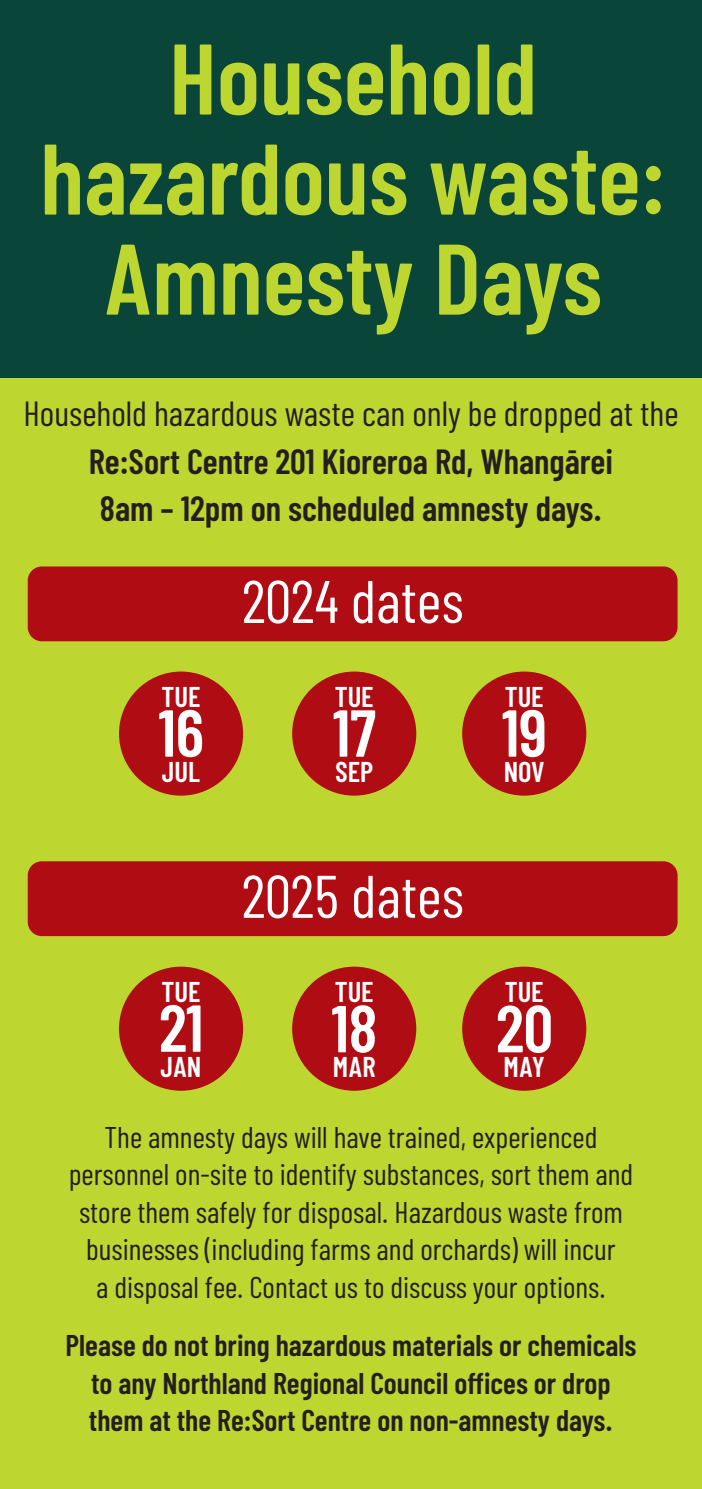
<style>
.page{position:relative;width:702px;height:1489px;background:#fff}
.page>*{position:absolute;margin:0;border:0;box-sizing:border-box;transform-origin:0 0}
.t1{font:600 100px/100px "Barlow Condensed";color:#bed630;text-align:center}
.t2{font:600 66.25px "Barlow Condensed";color:#fff}
.t3{font:60px "Barlow Condensed";color:#fff}
.t4{font:600 35px/47.5px "Barlow Condensed";color:#231f20;text-align:center}
.t5{font:35px "Barlow Condensed";color:#231f20}
.t6{font:30px/37.5px "Barlow Condensed";color:#231f20;text-align:center}
.t7{font:600 30px/37.5px "Barlow Condensed";color:#231f20;text-align:center}
.t8{font:600 28.75px "Barlow Condensed";color:#fff}
</style>
<div class="page">
<div style="left:0;top:323px;width:702px;height:1165px;background:#bed630"></div>
<div style="left:0;top:0;width:702px;height:377px;background:#0a4539"></div>
<div style="left:28px;top:566px;width:649px;height:75px;background:#af0c14;border-radius:14px"></div>
<div style="left:28px;top:861px;width:649px;height:75px;background:#af0c14;border-radius:14px"></div>
<div style="left:119px;top:671px;width:124px;height:124px;background:#af0c14;border-radius:50%"></div>
<div style="left:292px;top:671px;width:124px;height:124px;background:#af0c14;border-radius:50%"></div>
<div style="left:462px;top:671px;width:124px;height:124px;background:#af0c14;border-radius:50%"></div>
<div style="left:119px;top:966px;width:124px;height:124px;background:#af0c14;border-radius:50%"></div>
<div style="left:292px;top:966px;width:124px;height:124px;background:#af0c14;border-radius:50%"></div>
<div style="left:462px;top:966px;width:124px;height:124px;background:#af0c14;border-radius:50%"></div>
<h1 class="t1" style="left:40px;top:26px;width:627px">Household hazardous waste:<br>Amnesty Days</h1>
<p class="t5" style="left:23px;top:392px;width:656px">Household hazardous waste can only be dropped at the</p>
<p class="t4" style="left:89px;top:437px;width:526px">Re:Sort Centre 201 Kioreroa Rd, Whangārei<br>8am – 12pm on scheduled amnesty days.</p>
<p class="t8" style="left:162px;top:678px;width:40px">TUE</p>
<h2 class="t2" style="left:158px;top:691px;width:47px">16</h2>
<p class="t8" style="left:162px;top:753px;width:40px">JUL</p>
<p class="t8" style="left:162px;top:973px;width:40px">TUE</p>
<h2 class="t2" style="left:159px;top:986px;width:46px">21</h2>
<p class="t8" style="left:161px;top:1048px;width:42px">JAN</p>
<h3 class="t3" style="left:241px;top:564px;width:223px">2024 dates</h3>
<p class="t8" style="left:335px;top:678px;width:40px">TUE</p>
<h2 class="t2" style="left:332px;top:691px;width:45px">17</h2>
<p class="t8" style="left:335px;top:753px;width:40px">SEP</p>
<p class="t8" style="left:505px;top:678px;width:40px">TUE</p>
<h2 class="t2" style="left:501px;top:691px;width:47px">19</h2>
<p class="t8" style="left:503px;top:753px;width:43px">NOV</p>
<h3 class="t3" style="left:241px;top:858px;width:224px">2025 dates</h3>
<p class="t8" style="left:335px;top:974px;width:40px">TUE</p>
<h2 class="t2" style="left:331px;top:987px;width:48px">18</h2>
<p class="t8" style="left:333px;top:1049px;width:44px">MAR</p>
<p class="t8" style="left:505px;top:974px;width:40px">TUE</p>
<h2 class="t2" style="left:496px;top:987px;width:58px">20</h2>
<p class="t8" style="left:503px;top:1049px;width:43px">MAY</p>
<p class="t6" style="left:69px;top:1117px;width:566px">The amnesty days will have trained, experienced personnel on-site to identify substances, sort them and store them safely for disposal. Hazardous waste from businesses (including farms and orchards) will incur<br>a disposal fee. Contact us to discuss your options.</p>
<p class="t7" style="left:66px;top:1325px;width:572px">Please do not bring hazardous materials or chemicals to any Northland Regional Council offices or drop them at the Re:Sort Centre on non-amnesty days.</p>
</div>
